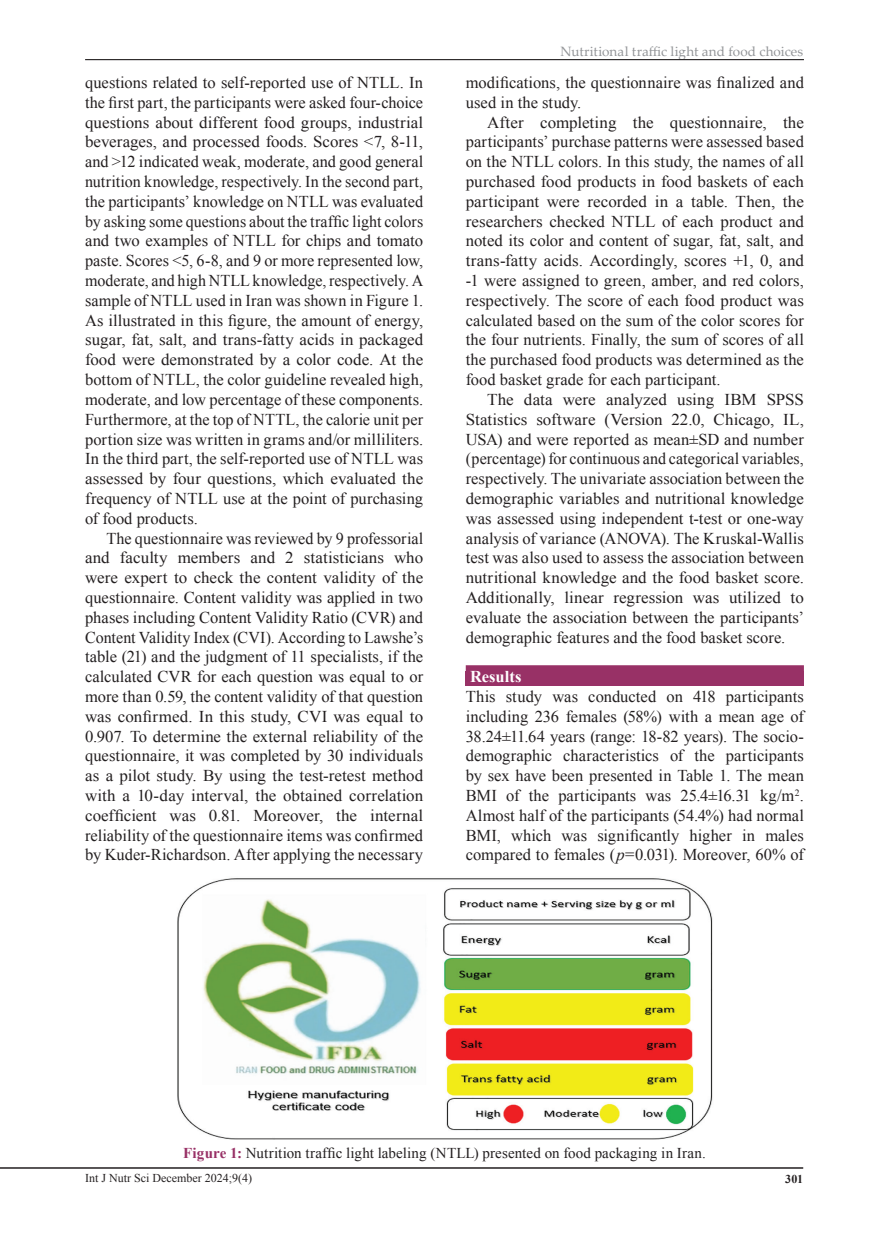
<style>
.page{position:relative;width:889px;height:1242px;background:#fff}
.page>*{position:absolute;margin:0;border:0;box-sizing:border-box;transform-origin:0 0}
.t1{font:16.5px/19.8px "Times New Roman";color:#231f20;text-align:justify}
.t2{font:700 16.5px "Times New Roman";letter-spacing:.005em;color:#fff}
.t3{font:15px "Times New Roman";letter-spacing:.01em;color:#231f20}
.t4{font:13.5px "Palatino Linotype";letter-spacing:.01em;color:#939598}
.t5{font:12px "Times New Roman";color:#231f20}
.t6{font:700 12px "Times New Roman";color:#231f20}
.s1{font-style:italic}
.s2{font-weight:700;color:#983166}
</style>
<div class="page">
<hr style="left:85px;top:59px;width:719px;height:1px;background:#231f20">
<hr style="left:0;top:1167px;width:803px;height:1px;background:#231f20">
<div style="left:466px;top:671px;width:338px;height:15px;background:#983166"></div>
<div style="left:466px;top:665px;width:338px;height:20px;background:#983166"></div>
<img style="left:177px;top:878px;width:536px;height:262px">
<p class="t1" style="left:85px;top:72px;width:340px">questions related to self-reported use of NTLL. In the first part, the participants were asked four-choice questions about different food groups, industrial beverages, and processed foods. Scores &lt;7, 8-11, and &gt;12 indicated weak, moderate, and good general nutrition knowledge, respectively. In the second part, the participants’ knowledge on NTLL was evaluated by asking some questions about the traffic light colors and two examples of NTLL for chips and tomato paste. Scores &lt;5, 6-8, and 9 or more represented low, moderate, and high NTLL knowledge, respectively. A sample of NTLL used in Iran was shown in Figure 1.<br>As illustrated in this figure, the amount of energy, sugar, fat, salt, and trans-fatty acids in packaged food were demonstrated by a color code. At the bottom of NTLL, the color guideline revealed high, moderate, and low percentage of these components.<br>Furthermore, at the top of NTTL, the calorie unit per portion size was written in grams and/or milliliters.<br>In the third part, the self-reported use of NTLL was assessed by four questions, which evaluated the frequency of NTLL use at the point of purchasing of food products.</p>
<p class="t1" style="left:85px;top:528px;width:340px;text-indent:21px">The questionnaire was reviewed by 9 professorial and faculty members and 2 statisticians who were expert to check the content validity of the questionnaire. Content validity was applied in two phases including Content Validity Ratio (CVR) and Content Validity Index (CVI). According to Lawshe’s table (21) and the judgment of 11 specialists, if the calculated CVR for each question was equal to or more than 0.59, the content validity of that question was confirmed. In this study, CVI was equal to 0.907. To determine the external reliability of the questionnaire, it was completed by 30 individuals as a pilot study. By using the test-retest method with a 10-day interval, the obtained correlation coefficient was 0.81. Moreover, the internal reliability of the questionnaire items was confirmed by Kuder-Richardson. After applying the necessary</p>
<p class="t4" style="left:560px;top:41px;width:244px">Nutritional traffic light and food choices</p>
<p class="t1" style="left:466px;top:72px;width:340px">modifications, the questionnaire was finalized and used in the study.</p>
<p class="t1" style="left:466px;top:112px;width:340px;text-indent:21px">After completing the questionnaire, the participants’ purchase patterns were assessed based on the NTLL colors. In this study, the names of all purchased food products in food baskets of each participant were recorded in a table. Then, the researchers checked NTLL of each product and noted its color and content of sugar, fat, salt, and trans-fatty acids. Accordingly, scores +1, 0, and -1 were assigned to green, amber, and red colors, respectively. The score of each food product was calculated based on the sum of the color scores for the four nutrients. Finally, the sum of scores of all the purchased food products was determined as the food basket grade for each participant.</p>
<p class="t1" style="left:466px;top:389px;width:340px;text-indent:21px">The data were analyzed using IBM SPSS Statistics software (Version 22.0, Chicago, IL, USA) and were reported as mean±SD and number (percentage) for continuous and categorical variables, respectively. The univariate association between the demographic variables and nutritional knowledge was assessed using independent t-test or one-way analysis of variance (ANOVA). The Kruskal-Wallis test was also used to assess the association between nutritional knowledge and the food basket score.<br>Additionally, linear regression was utilized to evaluate the association between the participants’ demographic features and the food basket score.</p>
<p class="t2" style="left:470px;top:665px;width:53px">Results</p>
<p class="t1" style="left:466px;top:686px;width:340px">This study was conducted on 418 participants including 236 females (58%) with a mean age of 38.24±11.64 years (range: 18-82 years). The socio&shy;demographic characteristics of the participants by sex have been presented in Table 1. The mean BMI of the participants was 25.4±16.31 kg/m<sup>2</sup>.<br>Almost half of the participants (54.4%) had normal BMI, which was significantly higher in males compared to females (<span class="s1">p</span>=0.031). Moreover, 60% of</p>
<p class="t3" style="left:183px;top:1142px;width:524px"><span class="s2">Figure 1:</span> Nutrition traffic light labeling (NTLL) presented on food packaging in Iran.</p>
<p class="t5" style="left:85px;top:1169px;width:168px">Int J Nutr Sci December 2024;9(4)</p>
<p class="t6" style="left:785px;top:1170px;width:20px">301</p>
</div>
